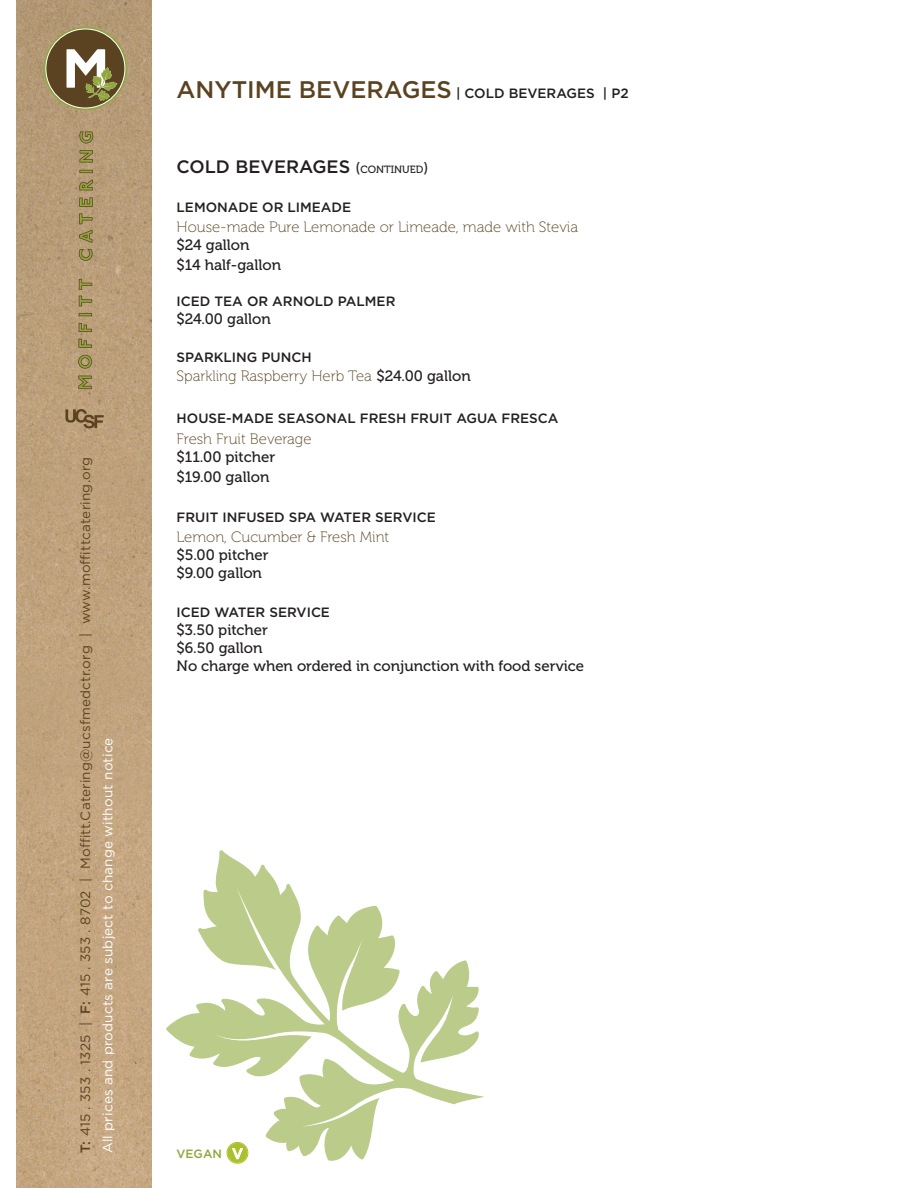
<style>
.page{position:relative;width:918px;height:1188px;background:#fff}
.page>*{position:absolute;margin:0;border:0;box-sizing:border-box;transform-origin:0 0}
.t1{font:500 18px "Gotham";color:#231f20}
.t2{font:15px "Museo 500";color:#231f20}
.t3{font:15px "Museo 100";color:#5b4321}
.menu_title{font:500 13.5px "Gotham";color:#231f20}
.t4{font:13.5px/22.5px "Gotham";letter-spacing:.015em;color:#5b4321}
.t5{font:500 12px "Gotham";color:#8ea83a}
.s1{font-weight:500}
.s2{color:#fff}
.s3{font-size:24px;color:#5b4321}
.s4{font-family:"Museo 500";font-weight:400;font-size:15px}
.s5{font-family:"Museo 500";font-weight:400;font-size:10.5px}
.s6{font-family:"Museo 500";color:#231f20}
</style>
<div class="page">
<img style="left:17px;top:0;width:135px;height:1188px">
<svg style="left:78px;top:376px;width:16px;height:13px"></svg>
<svg style="left:78px;top:355px;width:14px;height:14px"></svg>
<svg style="left:78px;top:339px;width:14px;height:9px"></svg>
<svg style="left:79px;top:323px;width:13px;height:9px"></svg>
<svg style="left:79px;top:313px;width:13px;height:3px"></svg>
<svg style="left:79px;top:296px;width:13px;height:10px"></svg>
<svg style="left:79px;top:279px;width:13px;height:11px"></svg>
<svg style="left:79px;top:249px;width:14px;height:12px"></svg>
<svg style="left:79px;top:230px;width:14px;height:13px"></svg>
<svg style="left:79px;top:213px;width:14px;height:11px"></svg>
<svg style="left:79px;top:197px;width:14px;height:10px"></svg>
<svg style="left:79px;top:179px;width:14px;height:11px"></svg>
<svg style="left:79px;top:170px;width:14px;height:3px"></svg>
<svg style="left:79px;top:150px;width:14px;height:13px"></svg>
<svg style="left:79px;top:131px;width:15px;height:13px"></svg>
<svg style="left:44px;top:27px;width:83px;height:83px;background:#8e7f5a"></svg>
<svg style="left:65px;top:409px;width:39px;height:19px"></svg>
<svg style="left:166px;top:850px;width:228px;height:259px"></svg>
<div style="left:227px;top:1142px;width:21px;height:21px;border:1px solid #abc02a;border-radius:50%"></div>
<div style="left:228px;top:1143px;width:19px;height:20px;background:#abc02a;border-radius:50%"></div>
<svg style="left:232px;top:1148px;width:11px;height:11px"></svg>
<svg style="left:80px;top:836px;width:10px;height:12px"></svg>
<svg style="left:80px;top:552px;width:10px;height:12px"></svg>
<p class="t4" style="left:74px;top:1153px;width:698px;rotate:-90deg"><span class="s1">T:</span> 415 . 353 . 1325 | <span class="s1">F:</span> 415 . 353 . 8702 | Mo tt.Catering@ucsfmedctr.org | www.mo ttcatering.org<br><span class="s2">All prices and products are subject to change without notice</span></p>
<p class="menu_title" style="left:177px;top:85px;width:454px"><span class="s3">ANYTIME BEVERAGES</span> | COLD BEVERAGES | P2</p>
<p class="t1" style="left:177px;top:155px;width:253px">COLD BEVERAGES <span class="s4">(</span><span class="s5">CONTINUED</span><span class="s4">)</span></p>
<p class="menu_title" style="left:177px;top:199px;width:176px">LEMONADE OR LIMEADE</p>
<p class="t3" style="left:177px;top:219px;width:403px">House-made Pure Lemonade or Limeade, made with Stevia</p>
<p class="t2" style="left:177px;top:237px;width:74px">$24 gallon</p>
<p class="t2" style="left:177px;top:256px;width:106px">$14 half-gallon</p>
<p class="menu_title" style="left:177px;top:293px;width:220px">ICED TEA OR ARNOLD PALMER</p>
<p class="t2" style="left:177px;top:310px;width:96px">$24.00 gallon</p>
<p class="menu_title" style="left:177px;top:349px;width:137px">SPARKLING PUNCH</p>
<p class="t3" style="left:177px;top:368px;width:296px">Sparkling Raspberry Herb Tea <span class="s6">$24.00 gallon</span></p>
<p class="menu_title" style="left:177px;top:410px;width:383px">HOUSE-MADE SEASONAL FRESH FRUIT AGUA FRESCA</p>
<p class="t3" style="left:177px;top:431px;width:136px">Fresh Fruit Beverage</p>
<p class="t2" style="left:177px;top:449px;width:100px">$11.00 pitcher</p>
<p class="t2" style="left:177px;top:469px;width:94px">$19.00 gallon</p>
<p class="menu_title" style="left:177px;top:509px;width:261px">FRUIT INFUSED SPA WATER SERVICE</p>
<p class="t3" style="left:177px;top:529px;width:214px">Lemon, Cucumber &amp; Fresh Mint</p>
<p class="t2" style="left:177px;top:546px;width:93px">$5.00 pitcher</p>
<p class="t2" style="left:177px;top:564px;width:87px">$9.00 gallon</p>
<p class="menu_title" style="left:177px;top:604px;width:155px">ICED WATER SERVICE</p>
<p class="t2" style="left:177px;top:622px;width:93px">$3.50 pitcher</p>
<p class="t2" style="left:177px;top:640px;width:87px">$6.50 gallon</p>
<p class="t2" style="left:177px;top:658px;width:409px">No charge when ordered in conjunction with food service</p>
<p class="t5" style="left:177px;top:1146px;width:47px">VEGAN</p>
</div>
